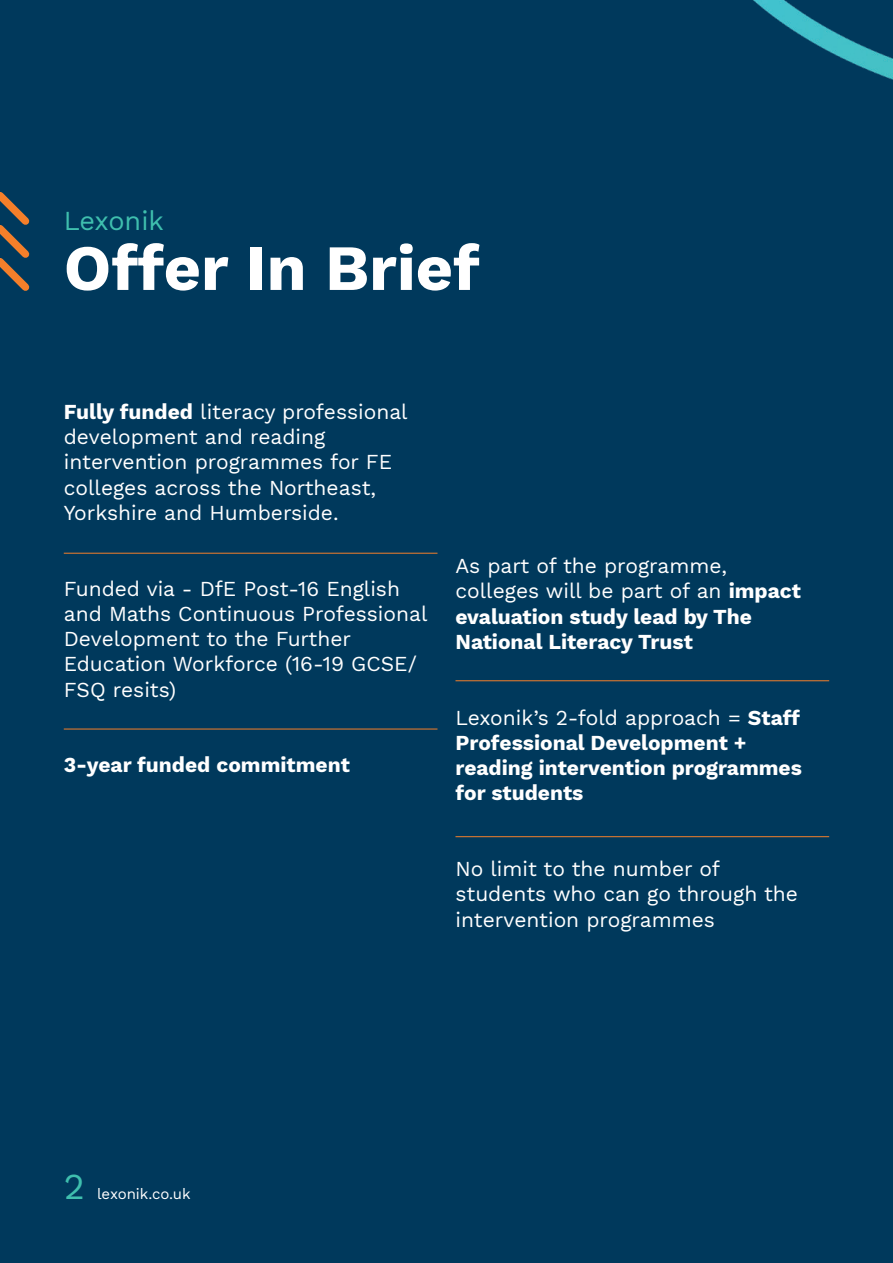
<style>
.page{position:relative;width:893px;height:1263px;background:#00395c}
.page>*{position:absolute;margin:0;border:0;box-sizing:border-box;transform-origin:0 0}
.t1{font:700 64.5px "Work Sans";color:#fff}
.t2{font:36px "Work Sans";color:#3fbfae}
.t3{font:27px "Work Sans";letter-spacing:-.01em;color:#3fbfae}
.t4{font:21px/25.2px "Work Sans";color:#fff}
.t5{font:700 21px/25.2px "Work Sans";color:#fff}
.t6{font:15px "Work Sans";color:#fff}
.s1{font-weight:700}
.s2{font-weight:400}
</style>
<div class="page">
<img style="left:753px;top:0;width:140px;height:80px">
<svg style="left:0;top:192px;width:30px;height:99px"></svg>
<hr style="left:64px;top:553px;width:373px;height:1px;background:#f47f2a">
<hr style="left:64px;top:729px;width:373px;height:1px;background:#f47f2a">
<hr style="left:455px;top:680px;width:374px;height:1px;background:#f47f2a">
<hr style="left:455px;top:836px;width:374px;height:1px;background:#f47f2a">
<p class="t3" style="left:64px;top:200px;width:102px">Lexonik</p>
<h1 class="t1" style="left:64px;top:219px;width:417px">Offer In Brief</h1>
<p class="t4" style="left:64px;top:398px;width:345px"><span class="s1">Fully funded</span> literacy professional development and reading intervention programmes for FE colleges across the Northeast,<br>Yorkshire and Humberside.</p>
<p class="t4" style="left:64px;top:575px;width:365px">Funded via - DfE Post-16 English and Maths Continuous Professional<br>Development to the Further<br>Education Workforce (16-19 GCSE/<br>FSQ resits)</p>
<p class="t5" style="left:64px;top:752px;width:288px">3-year funded commitment</p>
<p class="t5" style="left:455px;top:552px;width:347px"><span class="s2">As part of the programme, colleges will be part of an</span> impact evaluation study lead by The<br>National Literacy Trust</p>
<p class="t5" style="left:455px;top:704px;width:348px"><span class="s2">Lexonik’s 2-fold approach =</span> Staff<br>Professional Development + reading intervention programmes for students</p>
<p class="t4" style="left:455px;top:855px;width:344px">No limit to the number of students who can go through the intervention programmes</p>
<h2 class="t2" style="left:64px;top:1159px;width:22px">2</h2>
<p class="t6" style="left:97px;top:1183px;width:95px">lexonik.co.uk</p>
</div>
